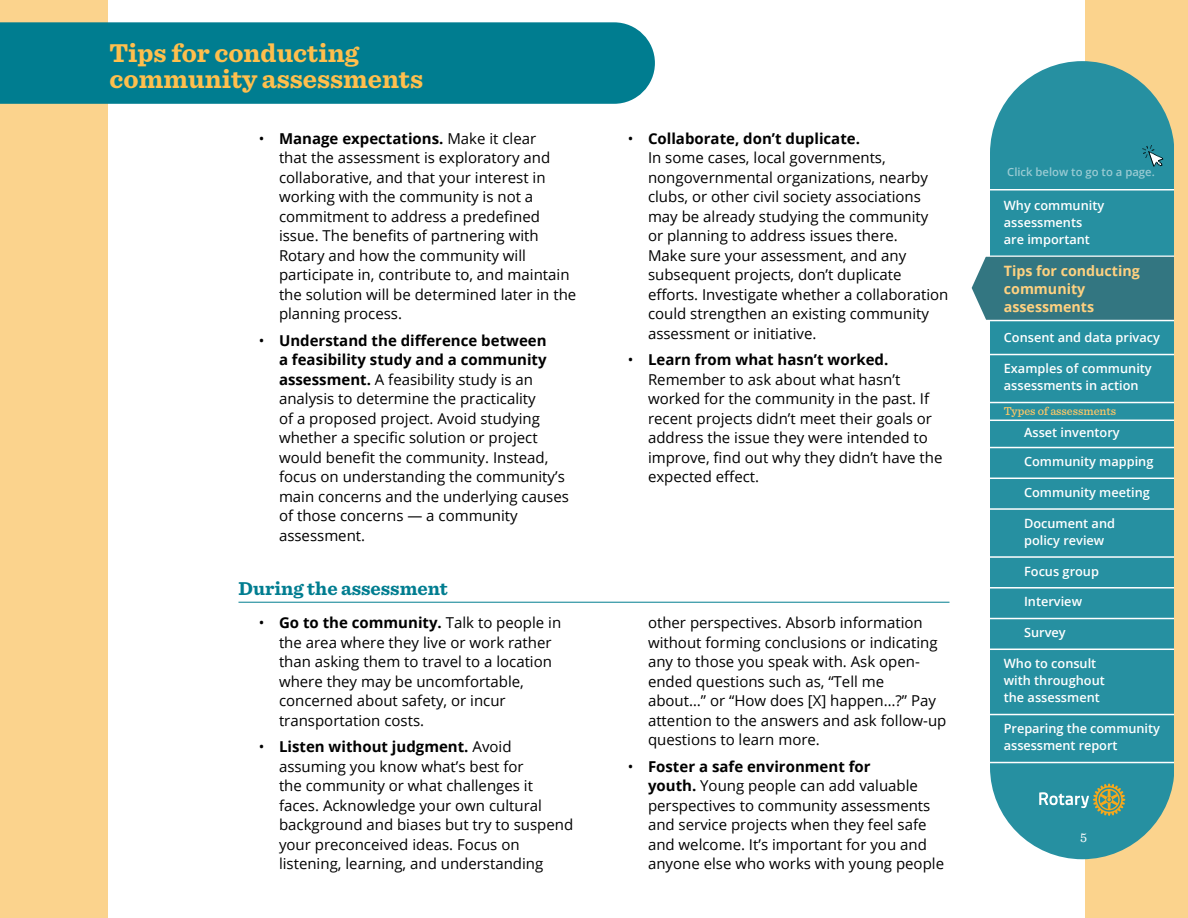
<style>
.page{position:relative;width:1188px;height:918px;background:#fff}
.page>*{position:absolute;margin:0;border:0;box-sizing:border-box;transform-origin:0 0}
.t1{font:700 27px/25.5px "Sentinel";color:#ffbf4d}
.t2{font:700 19.5px "Sentinel";color:#007d90}
.t3{font:15px/19.5px "Open Sans";color:#000}
.t4{font:700 14.25px/18px "Open Sans";color:#ffd180}
.t5{font:13.5px "Sentinel";color:#fff}
.t6{font:600 12.75px/17.2px "Open Sans";color:#fff}
.t7{font:500 12px "Sentinel";color:#ffc866}
.t8{font:600 11.25px "Open Sans";color:#99cbd3}
.s1{font-weight:700}
</style>
<div class="page">
<div style="left:1085px;top:0;width:103px;height:918px;background:#fbd38d"></div>
<div style="left:990px;top:61px;width:184px;height:798px;background:#2690a1;border-radius:92px"></div>
<hr style="left:977px;top:256px;width:211px;height:1px;background:#fff">
<div style="left:957px;top:257px;width:230px;height:63px;background:#337681"></div>
<hr style="left:977px;top:320px;width:211px;height:1px;background:#fff">
<hr style="left:977px;top:354px;width:211px;height:1px;background:#fff">
<hr style="left:977px;top:402px;width:211px;height:1px;background:#fff">
<hr style="left:977px;top:420px;width:203px;height:1px;background:#fff">
<hr style="left:977px;top:447px;width:211px;height:1px;background:#fff">
<hr style="left:977px;top:478px;width:211px;height:1px;background:#fff">
<hr style="left:977px;top:508px;width:211px;height:2px;background:#fff">
<hr style="left:977px;top:556px;width:211px;height:2px;background:#fff">
<hr style="left:977px;top:587px;width:211px;height:2px;background:#fff">
<hr style="left:977px;top:618px;width:211px;height:1px;background:#fff">
<hr style="left:977px;top:649px;width:211px;height:1px;background:#fff">
<hr style="left:977px;top:714px;width:211px;height:1px;background:#fff">
<hr style="left:977px;top:762px;width:211px;height:1px;background:#fff">
<hr style="left:981px;top:189px;width:197px;height:1px;background:#fff">
<div style="left:1174px;top:0;width:14px;height:918px;background:#fbd38d"></div>
<svg style="left:1142px;top:145px;width:21px;height:22px"></svg>
<div style="left:0;top:0;width:107px;height:918px;background:#fbd38d"></div>
<svg style="left:957px;top:256px;width:30px;height:64px"></svg>
<svg style="left:1039px;top:784px;width:86px;height:32px"></svg>
<div style="left:0;top:22px;width:655px;height:82px;background:#007d90"></div>
<hr style="left:238px;top:602px;width:712px;height:1px;background:#007d90">
<h1 class="t1" style="left:110px;top:39px;width:315px">Tips for conducting community assessments</h1>
<p class="t3" style="left:279px;top:128px;width:299px;text-indent:-20px">• <span class="s1">Manage expectations.</span> Make it clear<br>that the assessment is exploratory and collaborative, and that your interest in working with the community is not a commitment to address a predefined issue. The benefits of partnering with Rotary and how the community will participate in, contribute to, and maintain the solution will be determined later in the planning process.</p>
<p class="t3" style="left:279px;top:330px;width:292px;text-indent:-20px">• <span class="s1">Understand the difference between<br>a feasibility study and a community assessment.</span> A feasibility study is an analysis to determine the practicality<br>of a proposed project. Avoid studying whether a specific solution or project would benefit the community. Instead, focus on understanding the community’s main concerns and the underlying causes of those concerns — a community assessment.</p>
<h2 class="t2" style="left:238px;top:573px;width:211px">During the assessment</h2>
<p class="t3" style="left:279px;top:613px;width:284px;text-indent:-20px">• <span class="s1">Go to the community.</span> Talk to people in the area where they live or work rather than asking them to travel to a location where they may be uncomfortable, concerned about safety, or incur transportation costs.</p>
<p class="t3" style="left:279px;top:736px;width:296px;text-indent:-20px">• <span class="s1">Listen without judgment.</span> Avoid assuming you know what’s best for<br>the community or what challenges it faces. Acknowledge your own cultural background and biases but try to suspend your preconceived ideas. Focus on listening, learning, and understanding</p>
<p class="t3" style="left:648px;top:128px;width:302px;text-indent:-20px">• <span class="s1">Collaborate, don’t duplicate.<br></span>In some cases, local governments, nongovernmental organizations, nearby clubs, or other civil society associations may be already studying the community<br>or planning to address issues there.<br>Make sure your assessment, and any subsequent projects, don’t duplicate efforts. Investigate whether a collaboration could strengthen an existing community assessment or initiative.</p>
<p class="t3" style="left:648px;top:349px;width:296px;text-indent:-20px">• <span class="s1">Learn from what hasn’t worked.<br></span>Remember to ask about what hasn’t worked for the community in the past. If recent projects didn’t meet their goals or address the issue they were intended to improve, find out why they didn’t have the expected effect.</p>
<p class="t3" style="left:648px;top:613px;width:300px">other perspectives. Absorb information without forming conclusions or indicating any to those you speak with. Ask open&shy;ended questions such as, “Tell me<br>about…” or “How does [X] happen…?” Pay attention to the answers and ask follow-up questions to learn more.</p>
<p class="t3" style="left:648px;top:756px;width:298px;text-indent:-20px">• <span class="s1">Foster a safe environment for<br>youth.</span> Young people can add valuable perspectives to community assessments and service projects when they feel safe and welcome. It’s important for you and anyone else who works with young people</p>
<p class="t8" style="left:1007px;top:164px;width:149px">Click below to go to a page.</p>
<p class="t6" style="left:1004px;top:196px;width:102px">Why community assessments are important</p>
<p class="t4" style="left:1004px;top:261px;width:138px">Tips for conducting community assessments</p>
<p class="t6" style="left:1004px;top:329px;width:158px">Consent and data privacy</p>
<p class="t6" style="left:1004px;top:360px;width:149px">Examples of community assessments in action</p>
<p class="t7" style="left:1004px;top:402px;width:114px">Types of assessments</p>
<p class="t6" style="left:1024px;top:423px;width:97px">Asset inventory</p>
<p class="t6" style="left:1024px;top:453px;width:131px">Community mapping</p>
<p class="t6" style="left:1024px;top:483px;width:127px">Community meeting</p>
<p class="t6" style="left:1024px;top:514px;width:92px">Document and policy review</p>
<p class="t6" style="left:1024px;top:562px;width:76px">Focus group</p>
<p class="t6" style="left:1024px;top:593px;width:59px">Interview</p>
<p class="t6" style="left:1024px;top:624px;width:43px">Survey</p>
<p class="t6" style="left:1004px;top:654px;width:102px">Who to consult with throughout the assessment</p>
<p class="t6" style="left:1004px;top:720px;width:158px">Preparing the community assessment report</p>
<p class="t5" style="left:1080px;top:827px;width:8px">5</p>
</div>
